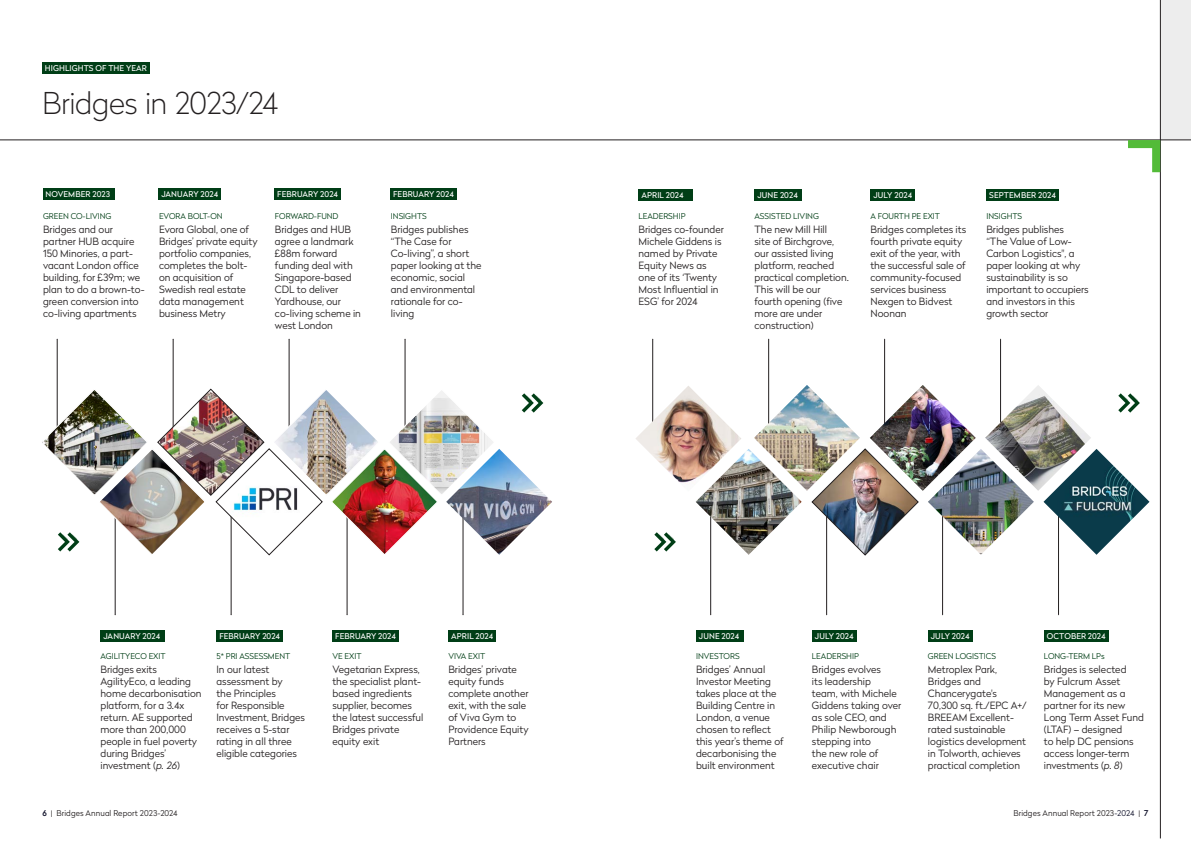
<style>
.page{position:relative;width:1191px;height:842px;background:#fff}
.page>*{position:absolute;margin:0;border:0;box-sizing:border-box;transform-origin:0 0}
.BODY_-_COPY{font:100 30px "Radikal";letter-spacing:-.015em;color:#231f20}
.t1{font:300 10px/12px "Radikal";color:#231f20}
.BODY_-_COPY-2{font:8px "Radikal";letter-spacing:.015em;color:#fff}
.t2{font:300 8px "Radikal";color:#003e16}
.t3{font:300 8px "Radikal";letter-spacing:.01em;color:#231f20}
.s1{font-style:italic}
.s2{font-weight:500;color:#0e0f28}
.s3{color:#0e0f28}
</style>
<div class="page">
<div style="left:42px;top:62px;width:108px;height:12px;background:#003e16"></div>
<hr style="left:57px;top:339px;width:1px;height:105px;background:#231f20">
<div style="left:43px;top:188px;width:71px;height:12px;background:#003e16"></div>
<hr style="left:173px;top:339px;width:1px;height:105px;background:#231f20">
<div style="left:158px;top:188px;width:63px;height:12px;background:#003e16"></div>
<hr style="left:289px;top:339px;width:1px;height:105px;background:#231f20">
<div style="left:274px;top:188px;width:67px;height:12px;background:#003e16"></div>
<hr style="left:405px;top:339px;width:1px;height:105px;background:#231f20">
<div style="left:390px;top:188px;width:67px;height:12px;background:#003e16"></div>
<hr style="left:652px;top:339px;width:1px;height:106px;background:#231f20">
<div style="left:638px;top:189px;width:55px;height:12px;background:#003e16"></div>
<hr style="left:768px;top:339px;width:1px;height:106px;background:#231f20">
<div style="left:754px;top:189px;width:48px;height:12px;background:#003e16"></div>
<hr style="left:884px;top:339px;width:1px;height:106px;background:#231f20">
<div style="left:870px;top:189px;width:45px;height:12px;background:#003e16"></div>
<hr style="left:1000px;top:339px;width:1px;height:106px;background:#231f20">
<div style="left:986px;top:189px;width:72px;height:12px;background:#003e16"></div>
<div style="left:100px;top:630px;width:65px;height:12px;background:#003e16"></div>
<div style="left:332px;top:630px;width:67px;height:12px;background:#003e16"></div>
<div style="left:448px;top:630px;width:48px;height:12px;background:#003e16"></div>
<hr style="left:115px;top:500px;width:1px;height:115px;background:#231f20">
<hr style="left:231px;top:500px;width:1px;height:115px;background:#231f20">
<hr style="left:347px;top:500px;width:1px;height:115px;background:#231f20">
<hr style="left:463px;top:500px;width:1px;height:115px;background:#231f20">
<div style="left:696px;top:630px;width:47px;height:12px;background:#003e16"></div>
<div style="left:1043px;top:630px;width:65px;height:12px;background:#003e16"></div>
<hr style="left:710px;top:500px;width:1px;height:115px;background:#231f20">
<hr style="left:826px;top:500px;width:1px;height:115px;background:#231f20">
<hr style="left:942px;top:500px;width:1px;height:115px;background:#231f20">
<hr style="left:1058px;top:500px;width:1px;height:115px;background:#231f20">
<img style="left:42px;top:389px;width:451px;height:166px">
<img style="left:811px;top:448px;width:107px;height:107px">
<img style="left:636px;top:386px;width:105px;height:98px">
<img style="left:869px;top:385px;width:106px;height:106px">
<img style="left:985px;top:385px;width:106px;height:106px">
<svg style="left:695px;top:445px;width:46px;height:4px"></svg>
<img style="left:695px;top:449px;width:106px;height:106px">
<img style="left:754px;top:385px;width:106px;height:106px">
<img style="left:1043px;top:449px;width:106px;height:106px">
<svg style="left:522px;top:393px;width:21px;height:20px"></svg>
<svg style="left:654px;top:532px;width:22px;height:19px"></svg>
<svg style="left:1118px;top:393px;width:21px;height:20px"></svg>
<img style="left:928px;top:449px;width:106px;height:106px">
<div style="left:1160px;top:0;width:31px;height:140px;background:#ededed"></div>
<hr style="left:1160px;top:0;width:1px;height:838px;background:#231f20">
<hr style="left:0;top:140px;width:1191px;height:1px;background:#231f20">
<svg style="left:1128px;top:140px;width:32px;height:32px"></svg>
<div style="left:216px;top:630px;width:67px;height:12px;background:#003e16"></div>
<div style="left:812px;top:630px;width:44px;height:12px;background:#003e16"></div>
<div style="left:928px;top:630px;width:44px;height:12px;background:#003e16"></div>
<img style="left:446px;top:449px;width:106px;height:106px">
<p class="BODY_-_COPY-2" style="left:45px;top:62px;width:104px">HIGHLIGHTS OF THE YEAR</p>
<p class="BODY_-_COPY" style="left:42px;top:82px;width:237px">Bridges in 2023/24</p>
<p class="BODY_-_COPY-2" style="left:45px;top:188px;width:66px">NOVEMBER 2023</p>
<p class="t2" style="left:43px;top:210px;width:70px">GREEN CO-LIVING</p>
<p class="t1" style="left:43px;top:223px;width:103px">Bridges and our partner HUB acquire<br>150 Minories, a part&shy;vacant London office building, for £39m; we plan to do a brown-to&shy;green conversion into co-living apartments</p>
<p class="BODY_-_COPY-2" style="left:161px;top:188px;width:58px">JANUARY 2024</p>
<p class="t2" style="left:159px;top:210px;width:65px">EVORA BOLT-ON</p>
<p class="t1" style="left:159px;top:223px;width:100px">Evora Global, one of<br>Bridges’ private equity portfolio companies, completes the bolt&shy;on acquisition of<br>Swedish real estate data management business Metry</p>
<p class="BODY_-_COPY-2" style="left:277px;top:188px;width:62px">FEBRUARY 2024</p>
<p class="t2" style="left:275px;top:210px;width:65px">FORWARD-FUND</p>
<p class="t1" style="left:275px;top:223px;width:87px">Bridges and HUB agree a landmark £88m forward funding deal with<br>Singapore-based<br>CDL to deliver<br>Yardhouse, our co-living scheme in west London</p>
<p class="BODY_-_COPY-2" style="left:393px;top:188px;width:62px">FEBRUARY 2024</p>
<p class="t2" style="left:391px;top:210px;width:37px">INSIGHTS</p>
<p class="t1" style="left:391px;top:223px;width:92px">Bridges publishes “The Case for<br>Co-living”, a short paper looking at the economic, social and environmental rationale for co&shy;living</p>
<p class="BODY_-_COPY-2" style="left:641px;top:190px;width:44px">APRIL 2024</p>
<p class="t2" style="left:638px;top:210px;width:48px">LEADERSHIP</p>
<p class="t1" style="left:638px;top:222px;width:87px">Bridges co-founder<br>Michele Giddens is named by Private<br>Equity News as one of its ‘Twenty<br>Most Influential in<br>ESG’ for 2024</p>
<p class="BODY_-_COPY-2" style="left:757px;top:190px;width:42px">JUNE 2024</p>
<p class="t2" style="left:754px;top:210px;width:66px">ASSISTED LIVING</p>
<p class="t1" style="left:754px;top:222px;width:96px">The new Mill Hill<br>site of Birchgrove, our assisted living platform, reached practical completion.<br>This will be our fourth opening (five more are under construction)</p>
<p class="BODY_-_COPY-2" style="left:873px;top:190px;width:40px">JULY 2024</p>
<p class="t2" style="left:870px;top:210px;width:71px">A FOURTH PE EXIT</p>
<p class="t1" style="left:870px;top:222px;width:97px">Bridges completes its fourth private equity exit of the year, with the successful sale of community-focused services business<br>Nexgen to Bidvest<br>Noonan</p>
<p class="BODY_-_COPY-2" style="left:989px;top:190px;width:68px">SEPTEMBER 2024</p>
<p class="t2" style="left:986px;top:210px;width:37px">INSIGHTS</p>
<p class="t1" style="left:986px;top:222px;width:104px">Bridges publishes<br>“The Value of Low-<br>Carbon Logistics", a paper looking at why sustainability is so important to occupiers and investors in this growth sector</p>
<p class="BODY_-_COPY-2" style="left:103px;top:630px;width:58px">JANUARY 2024</p>
<p class="t2" style="left:100px;top:651px;width:67px">AGILITYECO EXIT</p>
<p class="t1" style="left:100px;top:663px;width:102px">Bridges exits<br>AgilityEco, a leading home decarbonisation platform, for a 3.4x return. AE supported more than 200,000 people in fuel poverty during Bridges’ investment (<span class="s1">p. 26</span>)</p>
<p class="BODY_-_COPY-2" style="left:219px;top:630px;width:62px">FEBRUARY 2024</p>
<p class="BODY_-_COPY-2" style="left:815px;top:630px;width:40px">JULY 2024</p>
<p class="BODY_-_COPY-2" style="left:930px;top:630px;width:40px">JULY 2024</p>
<p class="BODY_-_COPY-2" style="left:335px;top:630px;width:62px">FEBRUARY 2024</p>
<p class="t2" style="left:332px;top:651px;width:31px">VE EXIT</p>
<p class="t1" style="left:332px;top:663px;width:93px">Vegetarian Express, the specialist plant&shy;based ingredients supplier, becomes the latest successful<br>Bridges private equity exit</p>
<p class="BODY_-_COPY-2" style="left:451px;top:630px;width:44px">APRIL 2024</p>
<p class="t2" style="left:448px;top:651px;width:38px">VIVA EXIT</p>
<p class="t1" style="left:448px;top:663px;width:82px">Bridges’ private equity funds complete another exit, with the sale of Viva Gym to<br>Providence Equity<br>Partners</p>
<p class="BODY_-_COPY-2" style="left:699px;top:630px;width:42px">JUNE 2024</p>
<p class="t2" style="left:696px;top:651px;width:45px">INVESTORS</p>
<p class="t1" style="left:696px;top:663px;width:89px">Bridges’ Annual<br>Investor Meeting takes place at the<br>Building Centre in<br>London, a venue chosen to reflect this year’s theme of decarbonising the built environment</p>
<p class="t2" style="left:216px;top:651px;width:75px">5* PRI ASSESSMENT</p>
<p class="t1" style="left:216px;top:663px;width:90px">In our latest assessment by<br>the Principles<br>for Responsible<br>Investment, Bridges receives a 5-star rating in all three eligible categories</p>
<p class="t2" style="left:812px;top:651px;width:48px">LEADERSHIP</p>
<p class="t1" style="left:812px;top:663px;width:91px">Bridges evolves<br>its leadership<br>team, with Michele<br>Giddens taking over as sole CEO, and<br>Philip Newborough stepping into<br>the new role of executive chair</p>
<p class="t2" style="left:928px;top:651px;width:70px">GREEN LOGISTICS</p>
<p class="t1" style="left:928px;top:663px;width:100px">Metroplex Park,<br>Bridges and<br>Chancerygate's<br>70,300 sq. ft./EPC A+/<br>BREEAM Excellent&shy;rated sustainable logistics development in Tolworth, achieves practical completion</p>
<p class="BODY_-_COPY-2" style="left:1046px;top:630px;width:60px">OCTOBER 2024</p>
<p class="t2" style="left:1043px;top:651px;width:62px">LONG-TERM LPs</p>
<p class="t1" style="left:1043px;top:663px;width:102px">Bridges is selected<br>by Fulcrum Asset<br>Management as a partner for its new<br>Long Term Asset Fund (LTAF) – designed<br>to help DC pensions access longer-term investments (<span class="s1">p. 8</span>)</p>
<p class="t3" style="left:43px;top:808px;width:137px"><span class="s2">6</span> | Bridges Annual Report 2023-2024</p>
<p class="t3" style="left:1013px;top:808px;width:136px">Bridges Annual Report 2023<span class="s3">-2024</span> | <span class="s2">7</span></p>
</div>
